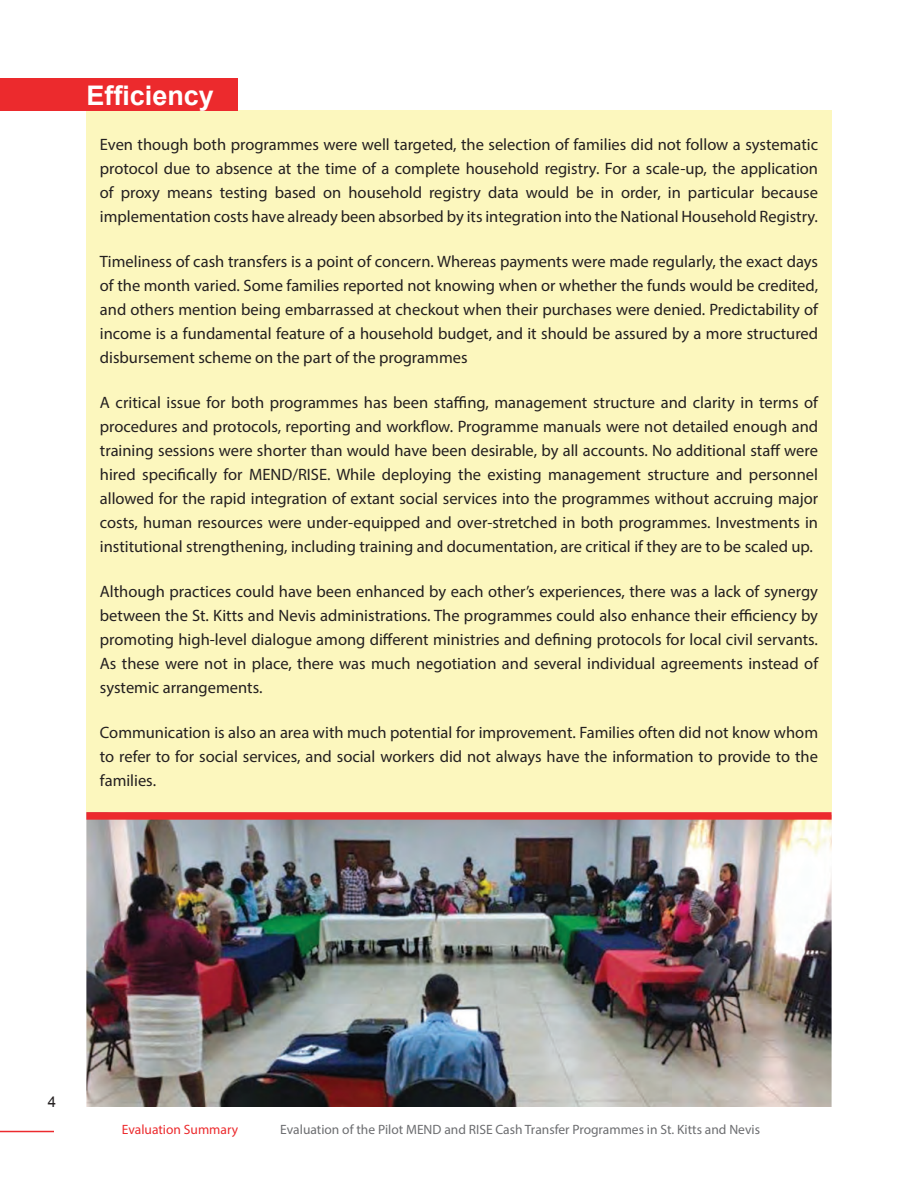
<style>
.page{position:relative;width:918px;height:1188px;background:#fff}
.page>*{position:absolute;margin:0;border:0;box-sizing:border-box;transform-origin:0 0}
.HEADING{font:700 27px "Arial";color:#fff}
.HEADING-2{font:16.5px/24px "Myriad Pro";color:#231f20;text-align:justify}
.t1{font:15px "Arial";color:#231f20}
.t2{font:13.5px "Myriad Pro";color:#6c6d70}
.t3{font:13.5px "Myriad Pro";color:#ec2a2d}
</style>
<div class="page">
<hr style="left:0;top:1131px;width:54px;height:1px;background:#ec2a2d">
<div style="left:86px;top:110px;width:746px;height:702px;background:#fcf7be"></div>
<div style="left:0;top:78px;width:238px;height:32px;background:#ec2a2d"></div>
<img style="left:86px;top:820px;width:746px;height:287px">
<div style="left:86px;top:812px;width:746px;height:8px;background:#ec2a2d"></div>
<p class="HEADING" style="left:86px;top:78px;width:129px">Efficiency</p>
<p class="HEADING-2" style="left:100px;top:132px;width:720px">Even though both programmes were well targeted, the selection of families did not follow a systematic protocol due to absence at the time of a complete household registry. For a scale-up, the application of proxy means testing based on household registry data would be in order, in particular because implementation costs have already been absorbed by its integration into the National Household Registry.</p>
<p class="HEADING-2" style="left:100px;top:249px;width:720px">Timeliness of cash transfers is a point of concern. Whereas payments were made regularly, the exact days of the month varied. Some families reported not knowing when or whether the funds would be credited, and others mention being embarrassed at checkout when their purchases were denied. Predictability of income is a fundamental feature of a household budget, and it should be assured by a more structured disbursement scheme on the part of the programmes</p>
<p class="HEADING-2" style="left:100px;top:390px;width:720px">A critical issue for both programmes has been staffing, management structure and clarity in terms of procedures and protocols, reporting and workflow. Programme manuals were not detailed enough and training sessions were shorter than would have been desirable, by all accounts. No additional staff were hired specifically for MEND/RISE. While deploying the existing management structure and personnel allowed for the rapid integration of extant social services into the programmes without accruing major costs, human resources were under-equipped and over-stretched in both programmes. Investments in institutional strengthening, including training and documentation, are critical if they are to be scaled up.</p>
<p class="HEADING-2" style="left:100px;top:579px;width:720px">Although practices could have been enhanced by each other’s experiences, there was a lack of synergy between the St. Kitts and Nevis administrations. The programmes could also enhance their efficiency by promoting high-level dialogue among different ministries and defining protocols for local civil servants.<br>As these were not in place, there was much negotiation and several individual agreements instead of systemic arrangements.</p>
<p class="HEADING-2" style="left:100px;top:720px;width:720px">Communication is also an area with much potential for improvement. Families often did not know whom to refer to for social services, and social workers did not always have the information to provide to the families.</p>
<p class="t1" style="left:48px;top:1092px;width:10px">4</p>
<p class="t3" style="left:122px;top:1121px;width:118px">Evaluation Summary</p>
<p class="t2" style="left:280px;top:1121px;width:481px">Evaluation of the Pilot MEND and RISE Cash Transfer Programmes in St. Kitts and Nevis</p>
</div>
